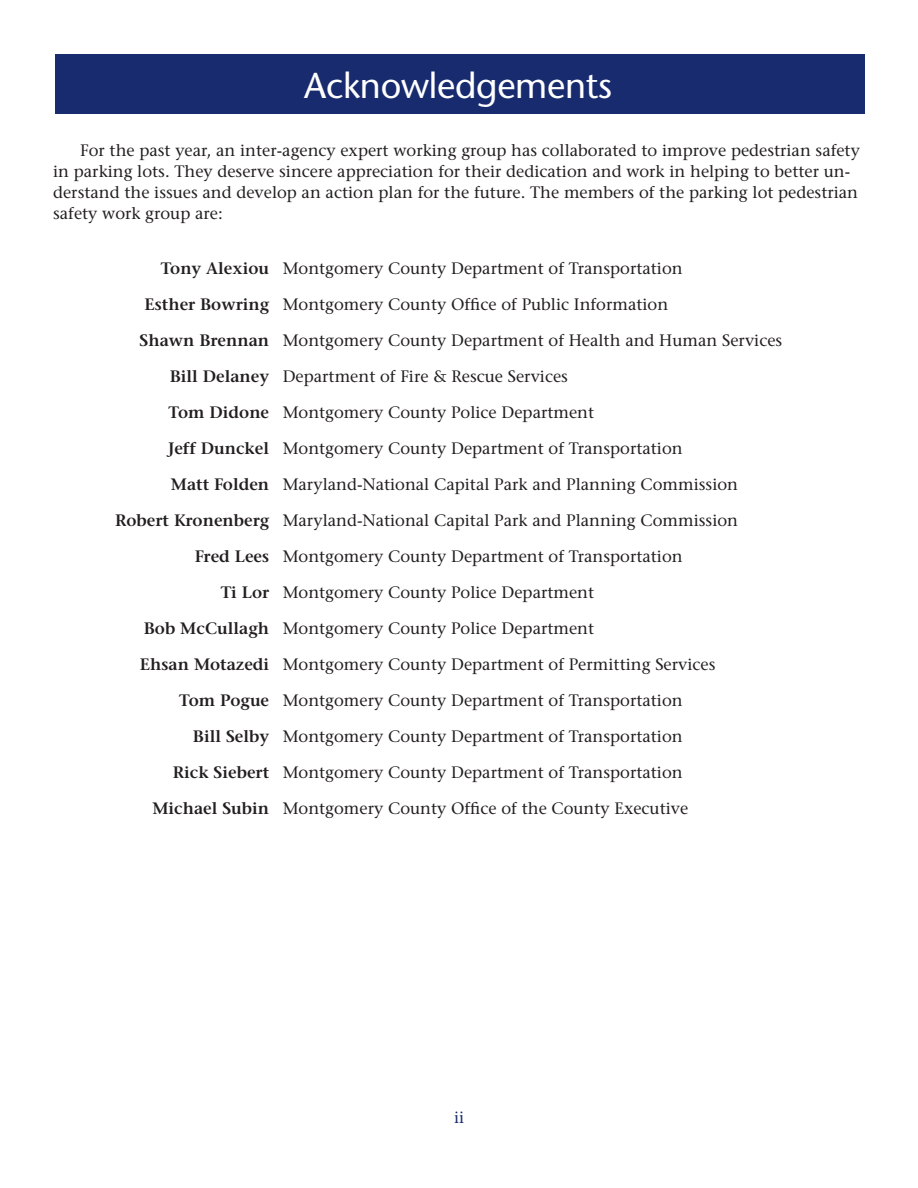
<style>
.page{position:relative;width:918px;height:1188px;background:#fff}
.page>*{position:absolute;margin:0;border:0;box-sizing:border-box;transform-origin:0 0}
.t1{font:36px "Stone Sans";letter-spacing:-.01em;color:#fff}
.t2{font:18px "Minion Pro";color:#172b6e}
.t3{font:16.5px/21px "Stone Serif";color:#231f20}
.s1{font-weight:600}
</style>
<div class="page">
<div style="left:55px;top:54px;width:810px;height:59px;background:#172b6e"></div>
<h1 class="t1" style="left:304px;top:64px;width:309px">Acknowledgements</h1>
<p class="t3" style="left:53px;top:139px;width:808px;text-indent:27px">For the past year, an inter-agency expert working group has collaborated to improve pedestrian safety in parking lots. They deserve sincere appreciation for their dedication and work in helping to better un&shy;derstand the issues and develop an action plan for the future. The members of the parking lot pedestrian safety work group are:</p>
<p class="t3" style="left:161px;top:258px;width:523px"><span class="s1">Tony Alexiou</span> Montgomery County Department of Transportation</p>
<p class="t3" style="left:145px;top:294px;width:525px"><span class="s1">Esther Bowring</span> Montgomery County Office of Public Information</p>
<p class="t3" style="left:140px;top:330px;width:644px"><span class="s1">Shawn Brennan</span> Montgomery County Department of Health and Human Services</p>
<p class="t3" style="left:170px;top:366px;width:400px"><span class="s1">Bill Delaney</span> Department of Fire &amp; Rescue Services</p>
<p class="t3" style="left:169px;top:402px;width:427px"><span class="s1">Tom Didone</span> Montgomery County Police Department</p>
<p class="t3" style="left:168px;top:438px;width:516px"><span class="s1">Jeff Dunckel</span> Montgomery County Department of Transportation</p>
<p class="t3" style="left:171px;top:474px;width:569px"><span class="s1">Matt Folden</span> Maryland-National Capital Park and Planning Commission</p>
<p class="t3" style="left:115px;top:510px;width:624px"><span class="s1">Robert Kronenberg</span> Maryland-National Capital Park and Planning Commission</p>
<p class="t3" style="left:195px;top:546px;width:489px"><span class="s1">Fred Lees</span> Montgomery County Department of Transportation</p>
<p class="t3" style="left:221px;top:582px;width:375px"><span class="s1">Ti Lor</span> Montgomery County Police Department</p>
<p class="t3" style="left:144px;top:618px;width:452px"><span class="s1">Bob McCullagh</span> Montgomery County Police Department</p>
<p class="t3" style="left:140px;top:654px;width:577px"><span class="s1">Ehsan Motazedi</span> Montgomery County Department of Permitting Services</p>
<p class="t3" style="left:179px;top:690px;width:505px"><span class="s1">Tom Pogue</span> Montgomery County Department of Transportation</p>
<p class="t3" style="left:193px;top:726px;width:491px"><span class="s1">Bill Selby</span> Montgomery County Department of Transportation</p>
<p class="t3" style="left:173px;top:762px;width:511px"><span class="s1">Rick Siebert</span> Montgomery County Department of Transportation</p>
<p class="t3" style="left:152px;top:798px;width:537px"><span class="s1">Michael Subin</span> Montgomery County Office of the County Executive</p>
<p class="t2" style="left:454px;top:1106px;width:11px">ii</p>
</div>
